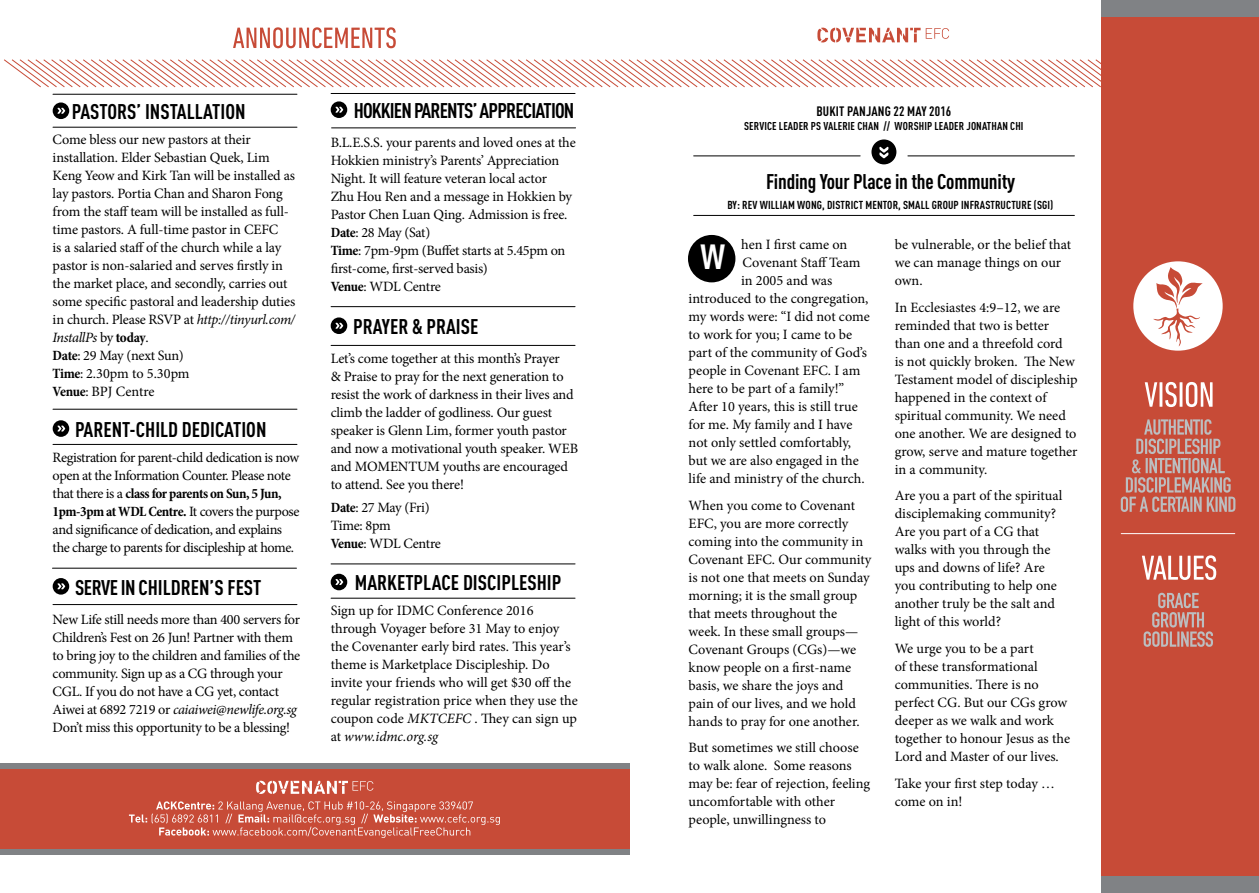
<style>
.page{position:relative;width:1259px;height:893px;background:#fff}
.page>*{position:absolute;margin:0;border:0;box-sizing:border-box;transform-origin:0 0}
.t1{font:700 34.5px "DIN Cond";color:#fff}
.t2{font:700 21px "DIN Cond";color:#000}
.t3{font:700 21px "DIN Cond";letter-spacing:-.04em;color:#000}
.t4{font:14.25px/18px "Minion Pro";letter-spacing:-.01em;color:#000}
.t5{font:14.25px/18px "Minion Pro";letter-spacing:-.035em;color:#000}
.t6{font:700 13.5px "DIN Cond";letter-spacing:.01em;color:#000}
.t7{font:700 11.4px "DIN Cond";letter-spacing:.01em;color:#000}
.t8{font:700 11.25px "DIN Cond";letter-spacing:.01em;color:#000}
.s1{font-style:italic}
.s2{font-weight:700;font-stretch:condensed}
</style>
<div class="page">
<div style="left:53px;top:102px;width:16px;height:17px;background:#000;border-radius:50%"></div>
<svg style="left:57px;top:108px;width:8px;height:6px"></svg>
<div style="left:53px;top:420px;width:16px;height:17px;background:#000;border-radius:50%"></div>
<svg style="left:57px;top:426px;width:8px;height:6px"></svg>
<div style="left:53px;top:578px;width:16px;height:17px;background:#000;border-radius:50%"></div>
<svg style="left:57px;top:583px;width:8px;height:6px"></svg>
<div style="left:331px;top:101px;width:16px;height:17px;background:#000;border-radius:50%"></div>
<svg style="left:335px;top:107px;width:8px;height:6px"></svg>
<div style="left:331px;top:317px;width:16px;height:17px;background:#000;border-radius:50%"></div>
<svg style="left:335px;top:323px;width:8px;height:6px"></svg>
<div style="left:331px;top:574px;width:16px;height:16px;background:#000;border-radius:50%"></div>
<svg style="left:335px;top:579px;width:8px;height:6px"></svg>
<div style="left:871px;top:139px;width:25px;height:25px;background:#000;border-radius:50%"></div>
<svg style="left:879px;top:146px;width:9px;height:12px"></svg>
<hr style="left:693px;top:156px;width:167px;height:1px;background:#000">
<hr style="left:908px;top:156px;width:166px;height:1px;background:#000">
<hr style="left:693px;top:215px;width:381px;height:1px;background:#000">
<hr style="left:331px;top:598px;width:244px;height:1px;background:#000">
<hr style="left:331px;top:93px;width:244px;height:1px;background:#000">
<hr style="left:331px;top:345px;width:244px;height:1px;background:#000">
<hr style="left:53px;top:94px;width:244px;height:1px;background:#000">
<hr style="left:53px;top:127px;width:244px;height:1px;background:#000">
<hr style="left:331px;top:127px;width:244px;height:1px;background:#000">
<hr style="left:53px;top:444px;width:244px;height:1px;background:#000">
<hr style="left:331px;top:306px;width:244px;height:1px;background:#000">
<hr style="left:53px;top:409px;width:244px;height:1px;background:#000">
<hr style="left:331px;top:563px;width:244px;height:1px;background:#000">
<svg style="left:4px;top:59px;width:1097px;height:29px"></svg>
<svg style="left:817px;top:28px;width:132px;height:14px"></svg>
<div style="left:0;top:767px;width:629px;height:86px;background:#c74b37"></div>
<svg style="left:129px;top:801px;width:371px;height:37px"></svg>
<svg style="left:256px;top:781px;width:117px;height:13px"></svg>
<div style="left:0;top:763px;width:629px;height:5px;background:#808285"></div>
<div style="left:0;top:850px;width:629px;height:5px;background:#808285"></div>
<div style="left:1101px;top:0;width:158px;height:893px;background:#c74b37"></div>
<div style="left:1101px;top:0;width:158px;height:16px;background:#808285"></div>
<div style="left:1101px;top:877px;width:158px;height:16px;background:#808285"></div>
<svg style="left:233px;top:27px;width:163px;height:21px"></svg>
<svg style="left:1120px;top:419px;width:115px;height:93px"></svg>
<svg style="left:1143px;top:593px;width:70px;height:54px"></svg>
<svg style="left:1144px;top:382px;width:68px;height:25px"></svg>
<svg style="left:1142px;top:555px;width:74px;height:25px"></svg>
<hr style="left:1121px;top:533px;width:113px;height:1px;background:#fff">
<div style="left:1133px;top:261px;width:89px;height:90px;background:#fff;border-radius:50%"></div>
<svg style="left:1151px;top:267px;width:51px;height:80px"></svg>
<hr style="left:52px;top:568px;width:244px;height:1px;background:#000">
<hr style="left:53px;top:604px;width:244px;height:1px;background:#000">
<div style="left:688px;top:235px;width:47px;height:47px;background:#000;border-radius:50%"></div>
<h2 class="t2" style="left:72px;top:99px;width:175px">PASTORS’ INSTALLATION</h2>
<p class="t4" style="left:53px;top:131px;width:244px">Come bless our new pastors at their installation. Elder Sebastian Quek, Lim Keng Yeow and Kirk Tan will be installed as lay pastors. Portia Chan and Sharon Fong from the staff team will be installed as full&shy;time pastors. A full-time pastor in CEFC<br>is a salaried staff of the church while a lay pastor is non-salaried and serves firstly in the market place, and secondly, carries out some specific pastoral and leadership duties in church. Please RSVP at <span class="s1">http://tinyurl.com/ InstallPs</span> by <span class="s2">today</span>.<br><span class="s2">Date</span>: 29 May (next Sun)<br><span class="s2">Time</span>: 2.30pm to 5.30pm<br><span class="s2">Venue</span>: BPJ Centre</p>
<h2 class="t2" style="left:75px;top:417px;width:193px">PARENT-CHILD DEDICATION</h2>
<p class="t5" style="left:53px;top:448px;width:248px">Registration for parent-child dedication is now open at the Information Counter. Please note that there is a <span class="s2">class for parents on Sun, 5 Jun, 1pm-3pm at WDL Centre.</span> It covers the purpose and significance of dedication, and explains the charge to parents for discipleship at home.</p>
<h2 class="t2" style="left:75px;top:574px;width:188px">SERVE IN CHILDREN’S FEST</h2>
<p class="t4" style="left:53px;top:610px;width:249px">New Life still needs more than 400 servers for Children’s Fest on 26 Jun! Partner with them to bring joy to the children and families of the community. Sign up as a CG through your CGL. If you do not have a CG yet, contact Aiwei at 6892 7219 or <span class="s1">caiaiwei@newlife.org.sg </span>Don’t miss this opportunity to be a blessing!</p>
<h2 class="t3" style="left:354px;top:98px;width:222px">HOKKIEN PARENTS’ APPRECIATION</h2>
<p class="t4" style="left:331px;top:134px;width:246px">B.L.E.S.S. your parents and loved ones at the Hokkien ministry’s Parents’ Appreciation Night. It will feature veteran local actor<br>Zhu Hou Ren and a message in Hokkien by Pastor Chen Luan Qing. Admission is free.<br><span class="s2">Date</span>: 28 May (Sat)<br><span class="s2">Time</span>: 7pm-9pm (Buffet starts at 5.45pm on first-come, first-served basis)<br><span class="s2">Venue</span>: WDL Centre</p>
<h2 class="t2" style="left:353px;top:314px;width:127px">PRAYER &amp; PRAISE</h2>
<p class="t4" style="left:331px;top:350px;width:249px">Let’s come together at this month’s Prayer<br>&amp; Praise to pray for the next generation to resist the work of darkness in their lives and climb the ladder of godliness. Our guest speaker is Glenn Lim, former youth pastor and now a motivational youth speaker. WEB and MOMENTUM youths are encouraged to attend. See you there!</p>
<p class="t4" style="left:331px;top:498px;width:112px"><span class="s2">Date</span>: 27 May (Fri)<br>Time: 8pm<br><span class="s2">Venue</span>: WDL Centre</p>
<h2 class="t2" style="left:355px;top:570px;width:208px">MARKETPLACE DISCIPLESHIP</h2>
<p class="t4" style="left:331px;top:602px;width:249px">Sign up for IDMC Conference 2016 through Voyager before 31 May to enjoy the Covenanter early bird rates. This year’s theme is Marketplace Discipleship. Do invite your friends who will get $30 off the regular registration price when they use the coupon code <span class="s1">MKTCEFC</span> . They can sign up at <span class="s1">www.idmc.org.sg</span></p>
<p class="t6" style="left:816px;top:103px;width:136px">BUKIT PANJANG 22 MAY 2016</p>
<p class="t8" style="left:744px;top:120px;width:281px">SERVICE LEADER PS VALERIE CHAN // WORSHIP LEADER JONATHAN CHI</p>
<h2 class="t2" style="left:766px;top:168px;width:251px">Finding Your Place in the Community</h2>
<p class="t7" style="left:727px;top:198px;width:327px">BY: REV WILLIAM WONG, DISTRICT MENTOR, SMALL GROUP INFRASTRUCTURE (SGI)</p>
<p class="t4" style="left:741px;top:236px;width:108px">hen I first came on</p>
<p class="t4" style="left:742px;top:254px;width:119px">Covenant Staff Team</p>
<p class="t4" style="left:741px;top:272px;width:93px">in 2005 and was</p>
<p class="t4" style="left:688px;top:290px;width:181px">introduced to the congregation,</p>
<p class="t4" style="left:688px;top:308px;width:183px">my words were: “I did not come</p>
<p class="t4" style="left:688px;top:326px;width:165px">to work for you; I came to be</p>
<p class="t4" style="left:688px;top:344px;width:180px">part of the community of God’s</p>
<p class="t4" style="left:688px;top:362px;width:173px">people in Covenant EFC. I am</p>
<p class="t4" style="left:688px;top:380px;width:157px">here to be part of a family!”</p>
<p class="t4" style="left:688px;top:398px;width:171px">After 10 years, this is still true</p>
<p class="t4" style="left:688px;top:416px;width:165px">for me. My family and I have</p>
<p class="t4" style="left:688px;top:434px;width:164px">not only settled comfortably,</p>
<p class="t4" style="left:688px;top:452px;width:172px">but we are also engaged in the</p>
<p class="t4" style="left:688px;top:470px;width:178px">life and ministry of the church.</p>
<p class="t4" style="left:688px;top:496px;width:184px">When you come to Covenant<br>EFC, you are more correctly coming into the community in<br>Covenant EFC. Our community is not one that meets on Sunday morning; it is the small group that meets throughout the week. In these small groups—<br>Covenant Groups (CGs)—we know people on a first-name basis, we share the joys and pain of our lives, and we hold hands to pray for one another.</p>
<p class="t4" style="left:688px;top:739px;width:183px">But sometimes we still choose to walk alone. Some reasons may be: fear of rejection, feeling uncomfortable with other people, unwillingness to</p>
<p class="t4" style="left:894px;top:236px;width:178px">be vulnerable, or the belief that we can manage things on our own.</p>
<p class="t4" style="left:894px;top:298px;width:184px">In Ecclesiastes 4:9–12, we are reminded that two is better than one and a threefold cord<br>is not quickly broken. The New<br>Testament model of discipleship happened in the context of spiritual community. We need one another. We are designed to grow, serve and mature together in a community.</p>
<p class="t4" style="left:894px;top:487px;width:169px">Are you a part of the spiritual disciplemaking community?<br>Are you part of a CG that walks with you through the ups and downs of life? Are you contributing to help one another truly be the salt and light of this world?</p>
<p class="t4" style="left:894px;top:639px;width:177px">We urge you to be a part<br>of these transformational communities. There is no perfect CG. But our CGs grow deeper as we walk and work together to honour Jesus as the<br>Lord and Master of our lives.</p>
<p class="t4" style="left:894px;top:774px;width:162px">Take your first step today … come on in!</p>
<h1 class="t1" style="left:700px;top:236px;width:26px">W</h1>
</div>
